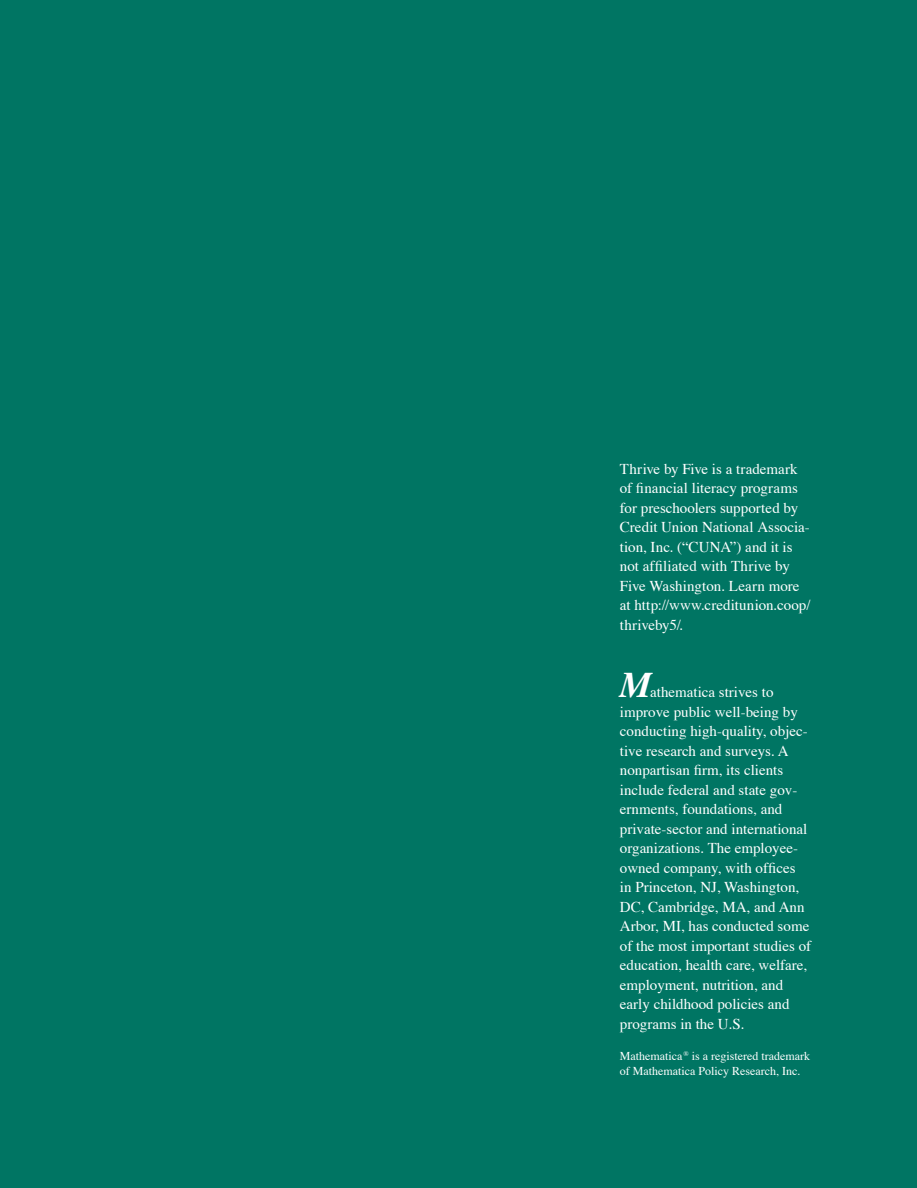
<style>
.page{position:relative;width:917px;height:1188px;background:#007563}
.page>*{position:absolute;margin:0;border:0;box-sizing:border-box;transform-origin:0 0}
.t1{font:italic 700 36px "Times";color:#fff}
.t2{font:15px/19.5px "Times";color:#fff}
.t3{font:12px/15px "Times";color:#fff}
</style>
<div class="page">
<p class="t2" style="left:620px;top:457px;width:192px">Thrive by Five is a trademark of financial literacy programs for preschoolers supported by<br>Credit Union National Associa&shy;tion, Inc. (“CUNA”) and it is not affiliated with Thrive by<br>Five Washington. Learn more at http://www.creditunion.coop/ thriveby5/.</p>
<h1 class="t1" style="left:620px;top:651px;width:34px">M</h1>
<p class="t2" style="left:620px;top:681px;width:193px;text-indent:30px">athematica strives to improve public well-being by conducting high-quality, objec&shy;tive research and surveys. A nonpartisan firm, its clients include federal and state gov&shy;ernments, foundations, and private-sector and international organizations. The employee&shy;owned company, with offices<br>in Princeton, NJ, Washington,<br>DC, Cambridge, MA, and Ann<br>Arbor, MI, has conducted some of the most important studies of education, health care, welfare, employment, nutrition, and early childhood policies and programs in the U.S.</p>
<p class="t3" style="left:620px;top:1047px;width:192px">Mathematica<sup>®</sup> is a registered trademark of Mathematica Policy Research, Inc.</p>
</div>
